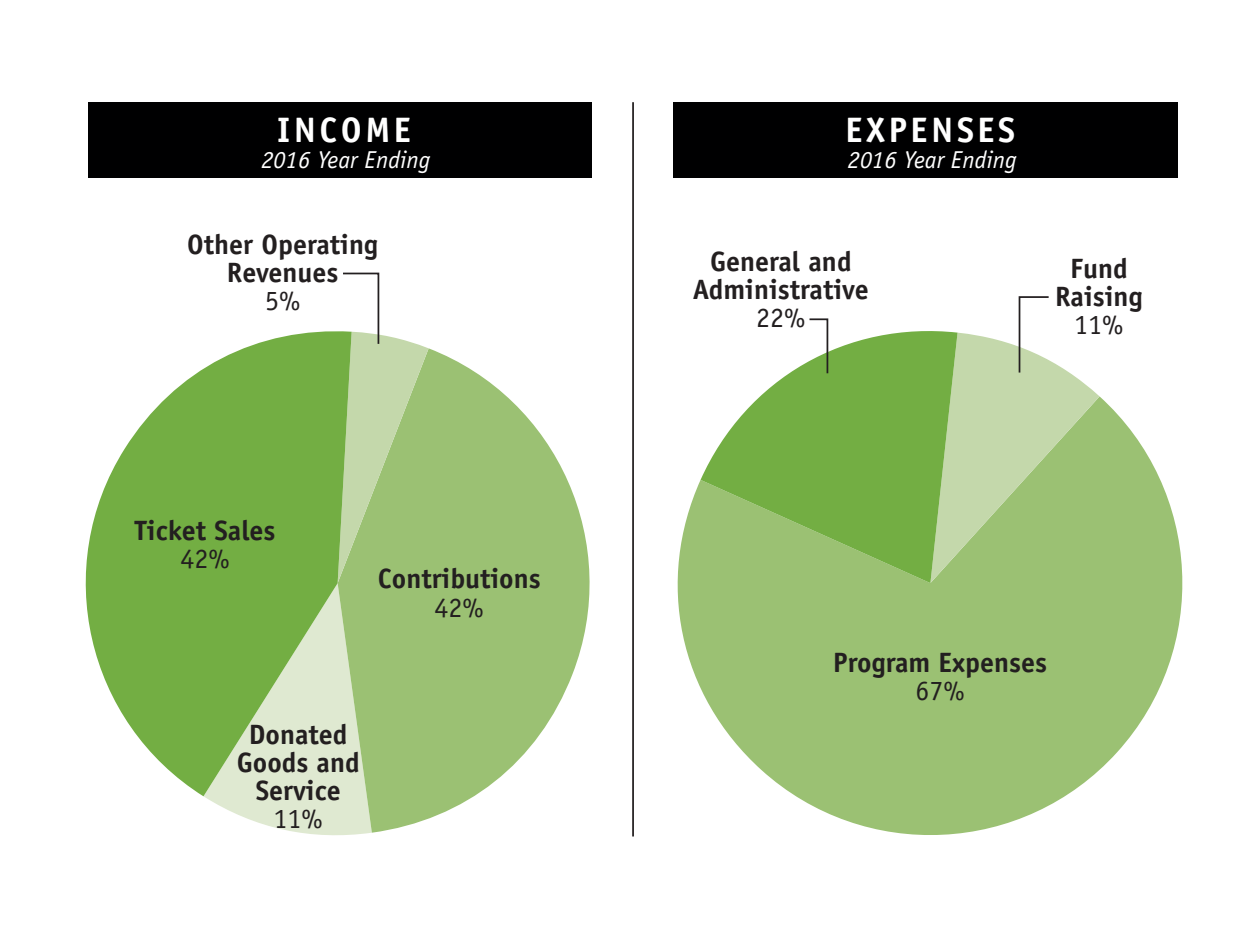
<style>
.page{position:relative;width:1260px;height:931px;background:#fff}
.page>*{position:absolute;margin:0;border:0;box-sizing:border-box;transform-origin:0 0}
.t1{font:700 35.35px "Officina Sans Std";letter-spacing:.1em;color:#fff}
.t2{font:700 28px/28px "Officina Sans Std";color:#231f20;text-align:center}
.t3{font:28px "Officina Sans Std";color:#231f20}
.t4{font:italic 24.5px "Officina Sans Std";color:#fff}
</style>
<div class="page">
<svg style="left:429px;top:348px;width:161px;height:471px;fill:#9bc173"></svg>
<svg style="left:85px;top:369px;width:118px;height:427px;fill:#73ae43"></svg>
<svg style="left:677px;top:397px;width:506px;height:438px;fill:#9bc173"></svg>
<svg style="left:701px;top:331px;width:229px;height:252px;fill:#73ae43"></svg>
<div style="left:88px;top:102px;width:504px;height:76px;background:#000001"></div>
<div style="left:673px;top:102px;width:504px;height:76px;background:#000001"></div>
<hr style="left:632px;top:102px;width:2px;height:735px;background:#231f20">
<svg style="left:808px;top:318px;width:21px;height:57px"></svg>
<svg style="left:930px;top:296px;width:170px;height:287px"></svg>
<svg style="left:203px;top:272px;width:226px;height:564px;background:#a8ca88"></svg>
<p class="t1" style="left:277px;top:108px;width:135px">INCOME</p>
<p class="t1" style="left:846px;top:108px;width:171px">EXPENSES</p>
<p class="t4" style="left:261px;top:145px;width:170px">2016 Year Ending</p>
<p class="t4" style="left:848px;top:145px;width:170px">2016 Year Ending</p>
<p class="t2" style="left:187px;top:230px;width:192px">Other Operating<br>Revenues</p>
<p class="t3" style="left:265px;top:284px;width:37px">5%</p>
<p class="t2" style="left:693px;top:247px;width:177px">General and<br>Administrative</p>
<p class="t3" style="left:756px;top:301px;width:51px">22%</p>
<p class="t2" style="left:1055px;top:254px;width:89px">Fund<br>Raising</p>
<p class="t3" style="left:1074px;top:308px;width:51px">11%</p>
<p class="t2" style="left:135px;top:516px;width:143px">Ticket Sales</p>
<p class="t3" style="left:180px;top:542px;width:51px">42%</p>
<p class="t2" style="left:378px;top:565px;width:164px">Contributions</p>
<p class="t3" style="left:435px;top:591px;width:51px">42%</p>
<p class="t2" style="left:237px;top:720px;width:124px">Donated<br>Goods and<br>Service</p>
<p class="t3" style="left:274px;top:802px;width:51px">11%</p>
<p class="t2" style="left:833px;top:648px;width:215px">Program Expenses</p>
<p class="t3" style="left:915px;top:674px;width:51px">67%</p>
</div>
